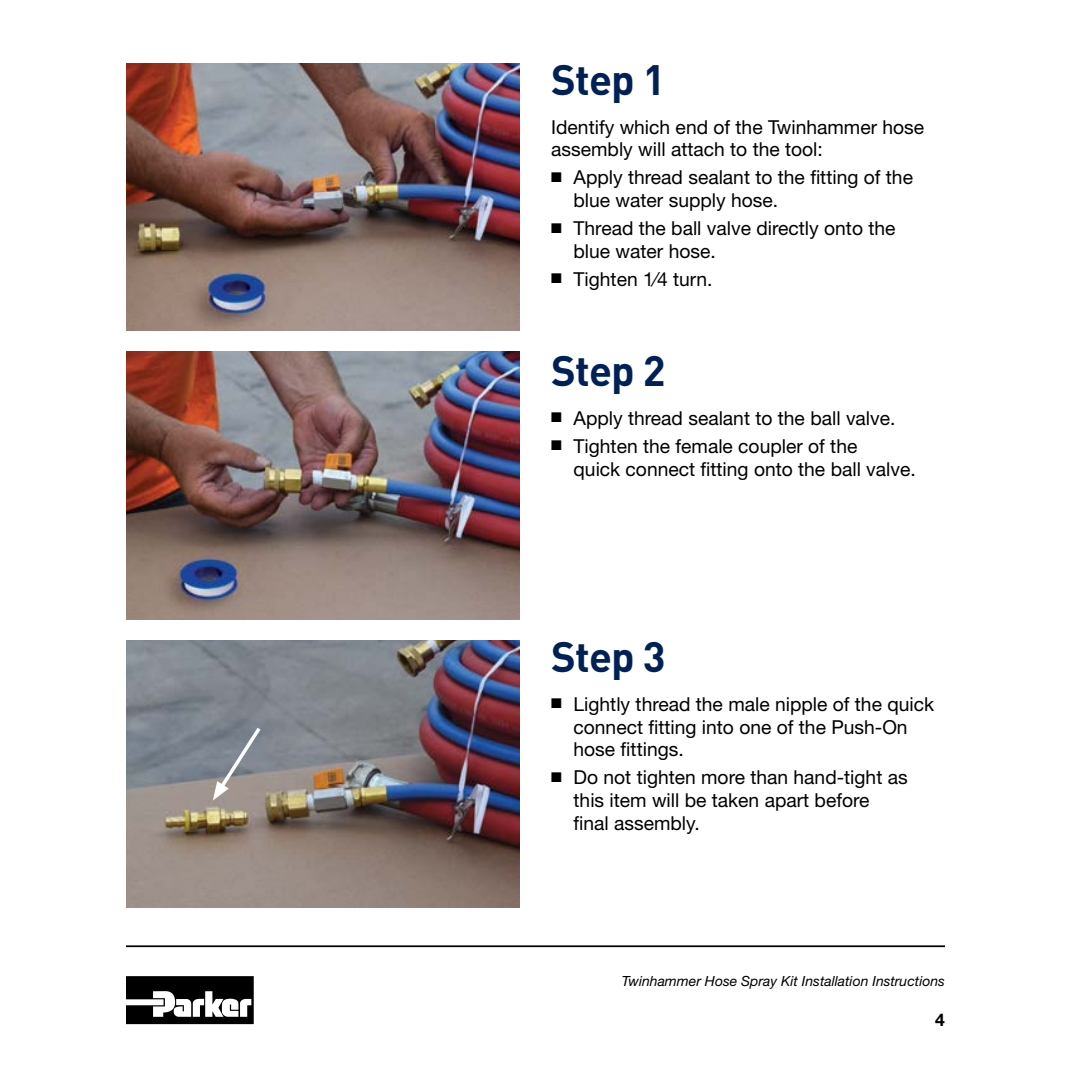
<style>
.page{position:relative;width:1071px;height:1071px;background:#fff}
.page>*{position:absolute;margin:0;border:0;box-sizing:border-box;transform-origin:0 0}
.t1{font:700 42px "DINOT";letter-spacing:-.02em;color:#002157}
.t2{font:19.25px/22.8px "Helvetica Neue LT Std";color:#000}
.t3{font:700 17.5px "Helvetica Neue LT Std";color:#000}
.t4{font:italic 14px "Helvetica Neue LT Std";color:#000}
</style>
<div class="page">
<img style="left:126px;top:63px;width:394px;height:268px">
<img style="left:126px;top:352px;width:394px;height:267px">
<img style="left:126px;top:640px;width:394px;height:268px">
<svg style="left:126px;top:976px;width:128px;height:48px"></svg>
<hr style="left:126px;top:945px;width:819px;height:2px;background:#000">
<svg style="left:213px;top:724px;width:51px;height:77px;background:#919297"></svg>
<h1 class="t1" style="left:551px;top:51px;width:116px">Step 1</h1>
<p class="t2" style="left:551px;top:115px;width:374px">Identify which end of the Twinhammer hose assembly will attach to the tool:</p>
<p class="t2" style="left:574px;top:166px;width:341px;text-indent:-22px">■ Apply thread sealant to the fitting of the blue water supply hose.</p>
<p class="t2" style="left:574px;top:217px;width:323px;text-indent:-22px">■ Thread the ball valve directly onto the blue water hose.</p>
<p class="t2" style="left:551px;top:267px;width:163px">■ Tighten 1⁄4 turn.</p>
<h1 class="t1" style="left:551px;top:343px;width:116px">Step 2</h1>
<p class="t2" style="left:551px;top:406px;width:346px">■ Apply thread sealant to the ball valve.</p>
<p class="t2" style="left:574px;top:434px;width:344px;text-indent:-22px">■ Tighten the female coupler of the<br>quick connect fitting onto the ball valve.</p>
<h1 class="t1" style="left:551px;top:629px;width:116px">Step 3</h1>
<p class="t2" style="left:574px;top:692px;width:362px;text-indent:-22px">■ Lightly thread the male nipple of the quick connect fitting into one of the Push-On hose fittings.</p>
<p class="t2" style="left:574px;top:766px;width:336px;text-indent:-22px">■ Do not tighten more than hand-tight as this item will be taken apart before final assembly.</p>
<p class="t4" style="left:622px;top:972px;width:325px">Twinhammer Hose Spray Kit Installation Instructions</p>
<p class="t3" style="left:935px;top:1009px;width:11px">4</p>
</div>
